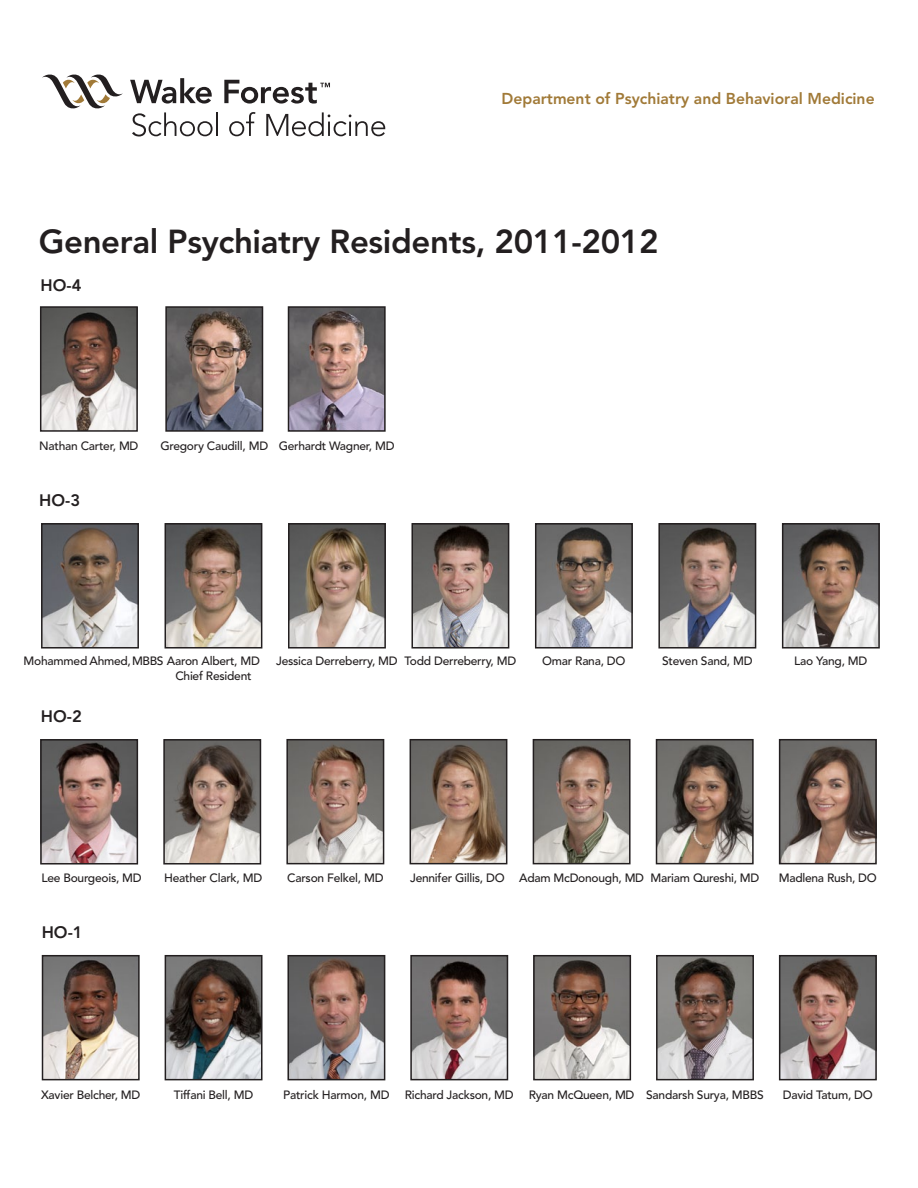
<style>
.page{position:relative;width:918px;height:1188px;background:#fff}
.page>*{position:absolute;margin:0;border:0;box-sizing:border-box;transform-origin:0 0}
.t1{font:800 33px "Avenir LT Std";letter-spacing:-.01em;color:#231f20}
.HO{font:800 16.5px "Avenir LT Std";color:#231f20}
.t2{font:800 15.75px "Avenir LT Std";color:#a17a38}
.names{font:500 12px "Avenir LT Std";letter-spacing:-.02em;color:#231f20}
</style>
<div class="page">
<svg style="left:132px;top:112px;width:81px;height:25px"></svg>
<hr style="left:216px;top:112px;width:2px;height:24px;background:#231f20">
<svg style="left:229px;top:112px;width:26px;height:24px"></svg>
<svg style="left:266px;top:112px;width:119px;height:24px"></svg>
<svg style="left:42px;top:74px;width:81px;height:35px"></svg>
<svg style="left:130px;top:78px;width:82px;height:26px"></svg>
<svg style="left:224px;top:80px;width:106px;height:24px"></svg>
<img style="left:43px;top:309px;width:92px;height:120px">
<div style="left:40px;top:306px;width:98px;height:126px;border:2px solid #231f20"></div>
<img style="left:168px;top:309px;width:92px;height:120px">
<div style="left:165px;top:306px;width:98px;height:126px;border:2px solid #231f20"></div>
<img style="left:291px;top:309px;width:92px;height:120px">
<div style="left:288px;top:306px;width:98px;height:126px;border:2px solid #231f20"></div>
<img style="left:168px;top:526px;width:91px;height:120px">
<div style="left:165px;top:523px;width:97px;height:126px;border:2px solid #231f20"></div>
<img style="left:291px;top:526px;width:92px;height:120px">
<div style="left:288px;top:523px;width:98px;height:126px;border:2px solid #231f20"></div>
<img style="left:44px;top:526px;width:92px;height:120px">
<div style="left:41px;top:523px;width:98px;height:126px;border:2px solid #231f20"></div>
<img style="left:414px;top:526px;width:92px;height:120px">
<div style="left:411px;top:523px;width:98px;height:126px;border:2px solid #231f20"></div>
<img style="left:785px;top:526px;width:92px;height:120px">
<div style="left:782px;top:523px;width:98px;height:126px;border:2px solid #231f20"></div>
<img style="left:538px;top:526px;width:92px;height:120px">
<div style="left:535px;top:523px;width:98px;height:126px;border:2px solid #231f20"></div>
<img style="left:661px;top:526px;width:92px;height:120px">
<div style="left:658px;top:523px;width:98px;height:126px;border:2px solid #231f20"></div>
<img style="left:289px;top:742px;width:92px;height:119px">
<div style="left:286px;top:739px;width:98px;height:125px;border:2px solid #231f20"></div>
<img style="left:413px;top:742px;width:91px;height:119px">
<div style="left:410px;top:739px;width:97px;height:125px;border:2px solid #231f20"></div>
<img style="left:659px;top:742px;width:92px;height:119px">
<div style="left:656px;top:739px;width:98px;height:125px;border:2px solid #231f20"></div>
<img style="left:536px;top:742px;width:92px;height:119px">
<div style="left:533px;top:739px;width:98px;height:125px;border:2px solid #231f20"></div>
<img style="left:782px;top:742px;width:92px;height:119px">
<div style="left:779px;top:739px;width:98px;height:125px;border:2px solid #231f20"></div>
<img style="left:166px;top:742px;width:92px;height:120px">
<div style="left:163px;top:739px;width:98px;height:126px;border:2px solid #231f20"></div>
<img style="left:43px;top:742px;width:92px;height:120px">
<div style="left:40px;top:739px;width:98px;height:126px;border:2px solid #231f20"></div>
<img style="left:168px;top:958px;width:92px;height:119px">
<div style="left:165px;top:955px;width:98px;height:125px;border:2px solid #231f20"></div>
<img style="left:290px;top:958px;width:92px;height:119px">
<div style="left:287px;top:955px;width:98px;height:125px;border:2px solid #231f20"></div>
<img style="left:536px;top:958px;width:92px;height:119px">
<div style="left:533px;top:955px;width:98px;height:125px;border:2px solid #231f20"></div>
<img style="left:413px;top:958px;width:92px;height:119px">
<div style="left:410px;top:955px;width:98px;height:125px;border:2px solid #231f20"></div>
<img style="left:782px;top:958px;width:92px;height:119px">
<div style="left:779px;top:955px;width:98px;height:125px;border:2px solid #231f20"></div>
<img style="left:659px;top:958px;width:92px;height:119px">
<div style="left:656px;top:955px;width:98px;height:125px;border:2px solid #231f20"></div>
<img style="left:45px;top:958px;width:92px;height:119px">
<div style="left:42px;top:955px;width:98px;height:125px;border:2px solid #231f20"></div>
<p class="t2" style="left:502px;top:89px;width:375px">Department of Psychiatry and Behavioral Medicine</p>
<p class="t1" style="left:39px;top:222px;width:621px">General Psychiatry Residents, 2011-2012</p>
<p class="HO" style="left:41px;top:275px;width:42px">HO-4</p>
<p class="names" style="left:39px;top:439px;width:101px">Nathan Carter, MD</p>
<p class="names" style="left:160px;top:439px;width:109px">Gregory Caudill, MD</p>
<p class="names" style="left:279px;top:439px;width:118px">Gerhardt Wagner, MD</p>
<p class="HO" style="left:39px;top:491px;width:42px">HO-3</p>
<p class="names" style="left:24px;top:654px;width:238px">Mohammed Ahmed, MBBS Aaron Albert, MD</p>
<p class="names" style="left:276px;top:654px;width:123px">Jessica Derreberry, MD</p>
<p class="names" style="left:175px;top:669px;width:78px">Chief Resident</p>
<p class="names" style="left:405px;top:654px;width:113px">Todd Derreberry, MD</p>
<p class="names" style="left:542px;top:654px;width:85px">Omar Rana, DO</p>
<p class="names" style="left:662px;top:654px;width:92px">Steven Sand, MD</p>
<p class="names" style="left:794px;top:654px;width:75px">Lao Yang, MD</p>
<p class="HO" style="left:41px;top:707px;width:42px">HO-2</p>
<p class="names" style="left:41px;top:871px;width:102px">Lee Bourgeois, MD</p>
<p class="names" style="left:164px;top:871px;width:100px">Heather Clark, MD</p>
<p class="names" style="left:287px;top:871px;width:98px">Carson Felkel, MD</p>
<p class="names" style="left:410px;top:871px;width:96px">Jennifer Gillis, DO</p>
<p class="names" style="left:519px;top:871px;width:127px">Adam McDonough, MD</p>
<p class="names" style="left:651px;top:871px;width:110px">Mariam Qureshi, MD</p>
<p class="names" style="left:779px;top:871px;width:100px">Madlena Rush, DO</p>
<p class="HO" style="left:42px;top:923px;width:42px">HO-1</p>
<p class="names" style="left:41px;top:1088px;width:101px">Xavier Belcher, MD</p>
<p class="names" style="left:174px;top:1088px;width:81px">Tiffani Bell, MD</p>
<p class="names" style="left:283px;top:1088px;width:108px">Patrick Harmon, MD</p>
<p class="names" style="left:405px;top:1088px;width:111px">Richard Jackson, MD</p>
<p class="names" style="left:529px;top:1088px;width:107px">Ryan McQueen, MD</p>
<p class="names" style="left:646px;top:1088px;width:119px">Sandarsh Surya, MBBS</p>
<p class="names" style="left:783px;top:1088px;width:91px">David Tatum, DO</p>
</div>
